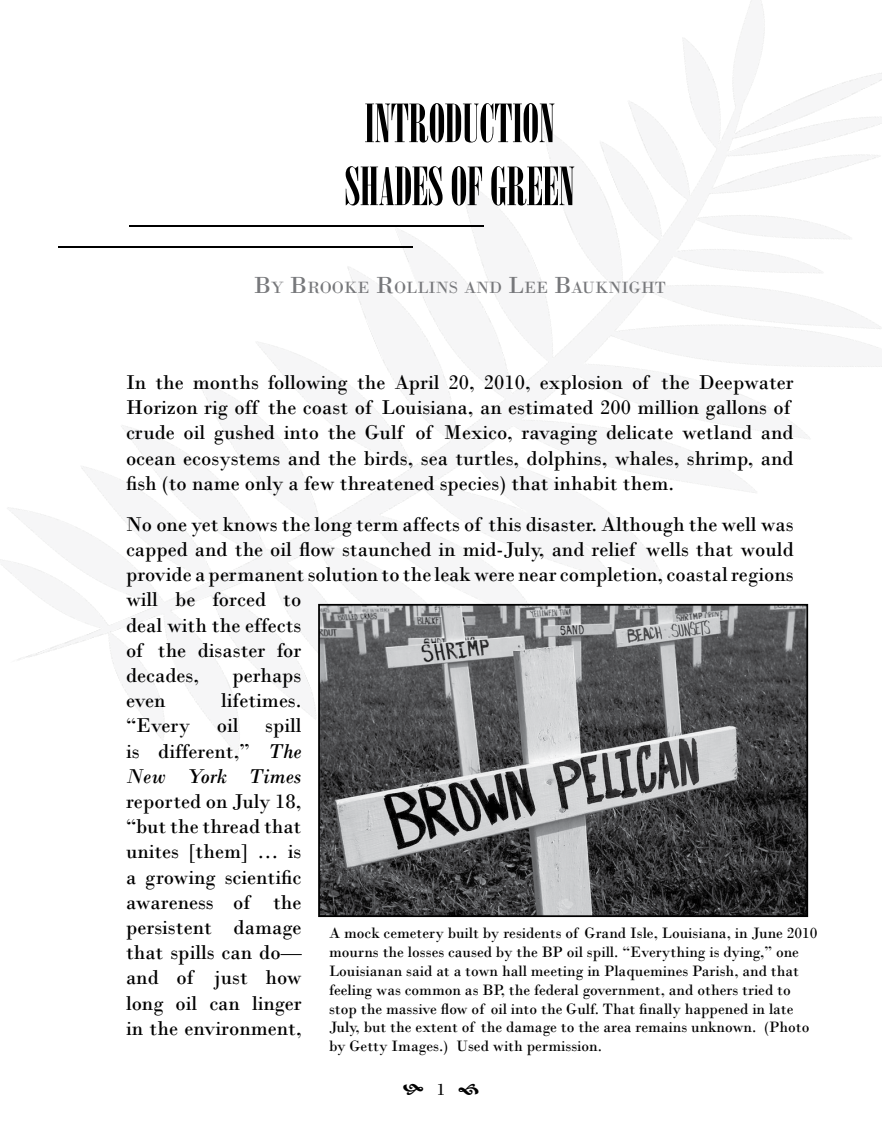
<style>
.page{position:relative;width:882px;height:1134px;background:#fff}
.page>*{position:absolute;margin:0;border:0;box-sizing:border-box;transform-origin:0 0}
.t1{font:52.5px/63px "Bodoni MT Poster Compressed";color:#000;text-align:center}
.t2{font:21px/25.2px "Bodoni";color:#000}
.t3{font:17.5px "Bodoni";color:#000}
.t4{font:17.15px "Bodoni";color:#77787b}
.t5{font:15.75px/18.9px "Bodoni";color:#000}
.s1{font-size:24.5px}
.s2{font-style:italic}
</style>
<div class="page">
<img style="left:0;top:0;width:882px;height:918px">
<hr style="left:130px;top:225px;width:354px;height:2px;background:#000">
<hr style="left:59px;top:246px;width:354px;height:2px;background:#000">
<img style="left:321px;top:607px;width:484px;height:307px">
<div style="left:318px;top:604px;width:490px;height:313px;border:2px solid #000"></div>
<h1 class="t1" style="left:345px;top:92px;width:232px">INTRODUCTION<br>SHADES OF GREEN</h1>
<p class="t4" style="left:254px;top:277px;width:414px"><span class="s1">B</span>Y <span class="s1">B</span>ROOKE <span class="s1">R</span>OLLINS AND <span class="s1">L</span>EE <span class="s1">B</span>AUKNIGHT</p>
<p class="t2" style="left:126px;top:370px;width:669px">In the months following the April 20, 2010, explosion of the Deepwater Horizon rig off the coast of Louisiana, an estimated 200 million gallons of crude oil gushed into the Gulf of Mexico, ravaging delicate wetland and ocean ecosystems and the birds, sea turtles, dolphins, whales, shrimp, and fish (to name only a few threatened species) that inhabit them.</p>
<p class="t2" style="left:126px;top:511px;width:669px">No one yet knows the long term affects of this disaster. Although the well was capped and the oil flow staunched in mid-July, and relief wells that would provide a permanent solution to the leak were near completion, coastal regions will be forced to<br>deal with the effects<br>of the disaster for<br>decades,</p>
<p class="t2" style="left:232px;top:663px;width:71px">perhaps</p>
<p class="t2" style="left:126px;top:688px;width:41px">even</p>
<p class="t2" style="left:221px;top:688px;width:82px">lifetimes.</p>
<p class="t2" style="left:126px;top:713px;width:66px">“Every</p>
<p class="t2" style="left:217px;top:713px;width:23px">oil</p>
<p class="t2" style="left:126px;top:713px;width:177px;text-align:justify;text-indent:139px">spill is different,” <span class="s2">The New York Times</span></p>
<p class="t2" style="left:126px;top:789px;width:177px;text-align:justify">reported on July 18, “but the thread that unites [them] … is a growing scientific awareness of the persistent damage that spills can do— and of just how long oil can linger in the environment,</p>
<p class="t5" style="left:329px;top:923px;width:490px">A mock cemetery built by residents of Grand Isle, Louisiana, in June 2010 mourns the losses caused by the BP oil spill. “Everything is dying,” one Louisianan said at a town hall meeting in Plaquemines Parish, and that feeling was common as BP, the federal government, and others tried to stop the massive flow of oil into the Gulf. That finally happened in late July, but the extent of the damage to the area remains unknown. (Photo by Getty Images.) Used with permission.</p>
<p class="t3" style="left:437px;top:1079px;width:10px">1</p>
</div>
